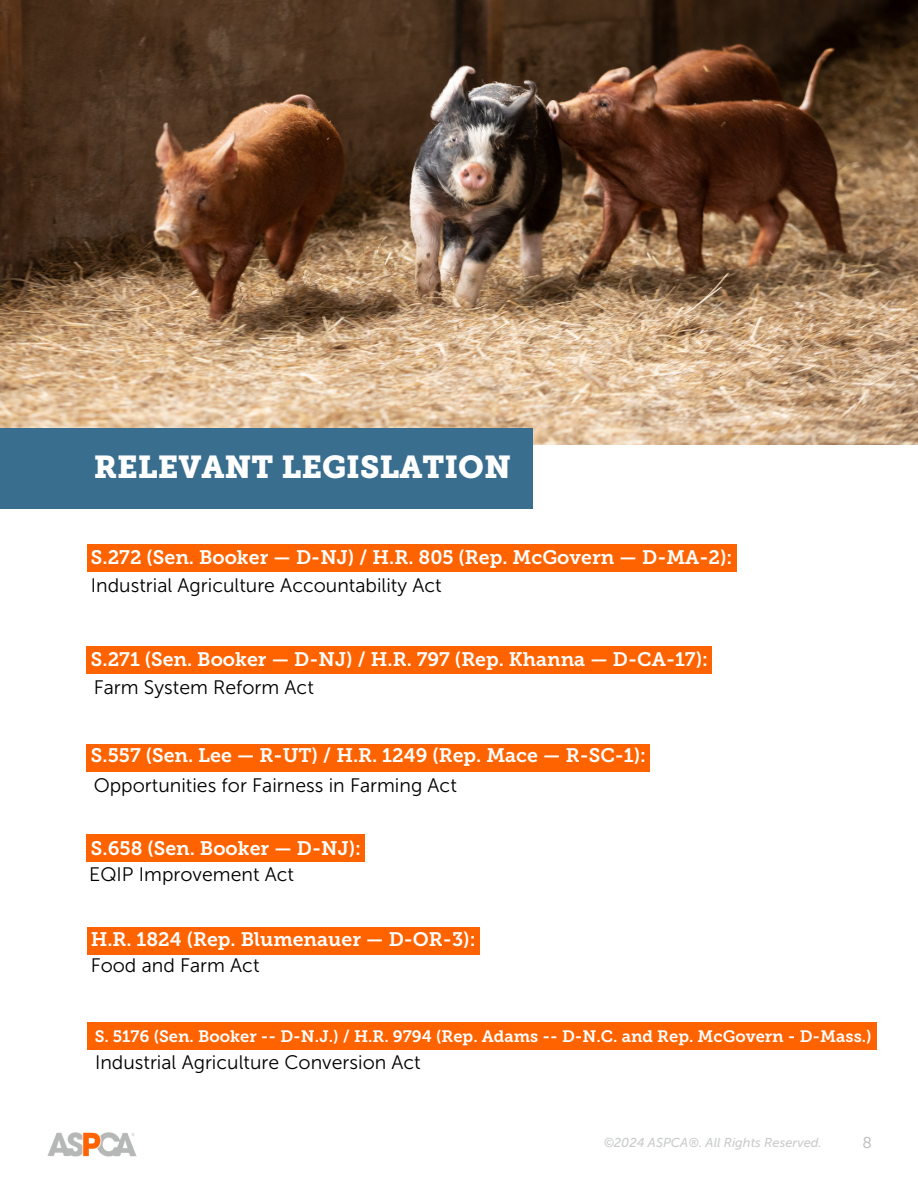
<style>
.page{position:relative;width:918px;height:1188px;background:#fff}
.page>*{position:absolute;margin:0;border:0;box-sizing:border-box;transform-origin:0 0}
.t1{font:31.5px "Museo Slab 900";color:#fff}
.t2{font:19.5px "Museo Slab 700";color:#fff}
.t3{font:19.5px "Museo Sans 300";color:#000}
.t4{font:16.5px "Museo Slab 700";color:#fff}
.t5{font:15.6px "Museo Sans 300";color:#b6b8b9}
.t6{font:italic 12.9px "Museo Sans 500";color:#9fa2a3}
</style>
<div class="page">
<img style="left:0;top:0;width:918px;height:444px">
<div style="left:0;top:428px;width:532px;height:81px;background:#396e8f"></div>
<div style="left:87px;top:646px;width:625px;height:28px;background:#ff6300"></div>
<div style="left:87px;top:744px;width:563px;height:27px;background:#ff6300"></div>
<img style="left:48px;top:1132px;width:88px;height:25px">
<div style="left:87px;top:835px;width:278px;height:27px;background:#ff6300"></div>
<div style="left:87px;top:927px;width:393px;height:28px;background:#ff6300"></div>
<div style="left:87px;top:544px;width:649px;height:28px;background:#ff6300"></div>
<div style="left:87px;top:1022px;width:789px;height:28px;background:#ff6300"></div>
<h1 class="t1" style="left:94px;top:449px;width:419px">RELEVANT LEGISLATION</h1>
<p class="t2" style="left:91px;top:546px;width:643px">S.272 (Sen. Booker — D-NJ) / H.R. 805 (Rep. McGovern — D-MA-2):</p>
<p class="t3" style="left:91px;top:574px;width:352px">Industrial Agriculture Accountability Act</p>
<p class="t2" style="left:91px;top:648px;width:619px">S.271 (Sen. Booker — D-NJ) / H.R. 797 (Rep. Khanna — D-CA-17):</p>
<p class="t3" style="left:94px;top:676px;width:222px">Farm System Reform Act</p>
<p class="t2" style="left:91px;top:744px;width:557px">S.557 (Sen. Lee — R-UT) / H.R. 1249 (Rep. Mace — R-SC-1):</p>
<p class="t3" style="left:94px;top:773px;width:365px">Opportunities for Fairness in Farming Act</p>
<p class="t2" style="left:91px;top:836px;width:272px">S.658 (Sen. Booker — D-NJ):</p>
<p class="t3" style="left:89px;top:863px;width:206px">EQIP Improvement Act</p>
<p class="t2" style="left:91px;top:927px;width:386px">H.R. 1824 (Rep. Blumenauer — D-OR-3):</p>
<p class="t3" style="left:91px;top:953px;width:170px">Food and Farm Act</p>
<p class="t4" style="left:95px;top:1027px;width:778px">S. 5176 (Sen. Booker -- D-N.J.) / H.R. 9794 (Rep. Adams -- D-N.C. and Rep. McGovern - D-Mass.)</p>
<p class="t3" style="left:95px;top:1051px;width:327px">Industrial Agriculture Conversion Act</p>
<p class="t6" style="left:603px;top:1135px;width:220px">©2024 ASPCA®. All Rights Reserved.</p>
<p class="t5" style="left:863px;top:1133px;width:11px">8</p>
</div>
